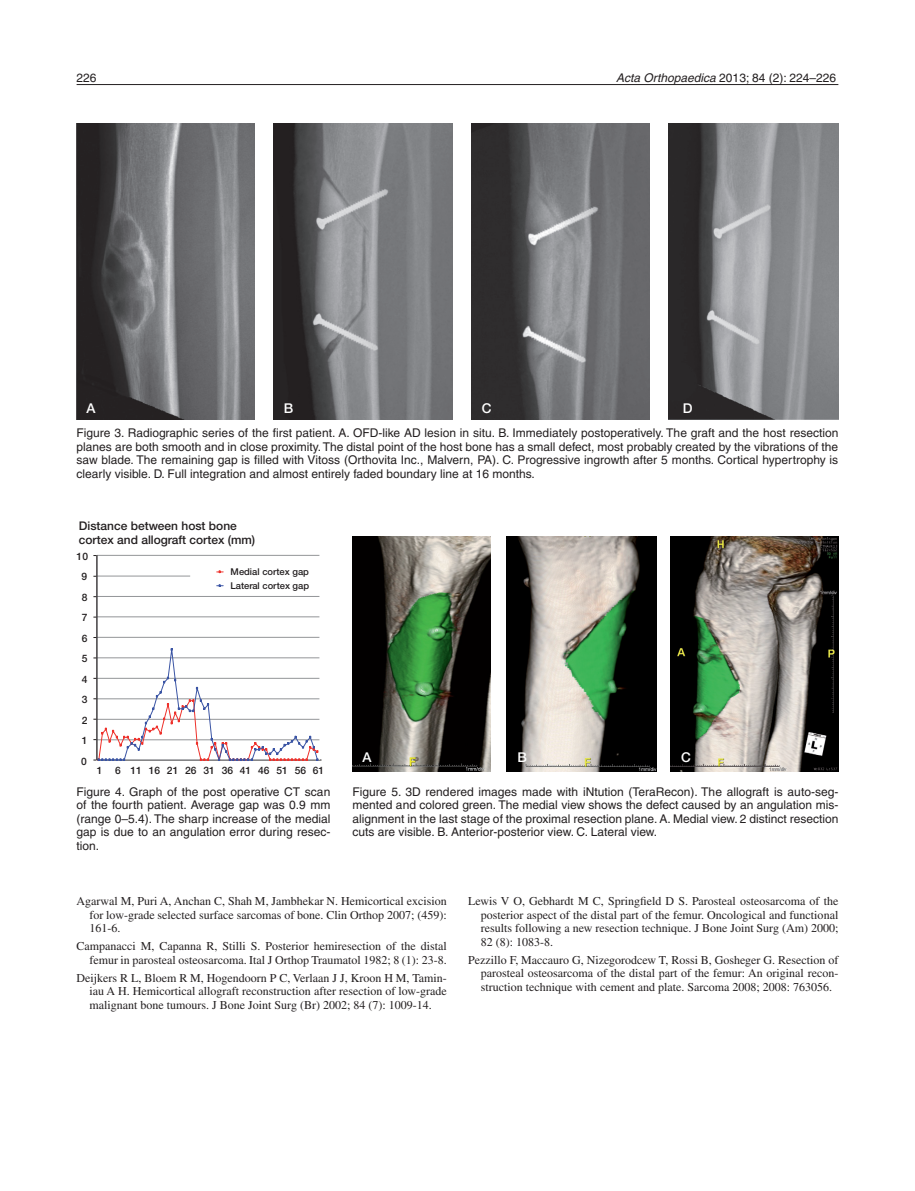
<style>
.page{position:relative;width:915px;height:1191px;background:#fff}
.page>*{position:absolute;margin:0;border:0;box-sizing:border-box;transform-origin:0 0}
.t1{font:500 13.5px "Helvetica Neue LTW1 G";color:#fff}
.t2{font:12px/13.5px "Helvetica";color:#231f20;text-align:justify}
.t3{font:12px/13.5px "Times";color:#231f20;text-align:justify}
.t4{font:500 12px/14.4px "Helvetica Neue LTW1 G";color:#231f20}
.t5{font:500 10.2px "Helvetica Neue LTW1 G";color:#231f20}
.t6{font:500 9.45px/14px "Helvetica Neue LTW1 G";color:#231f20}
.s1{font-style:italic}
</style>
<div class="page">
<hr style="left:77px;top:84px;width:761px;height:1px;background:#231f20">
<img style="left:77px;top:124px;width:177px;height:295px">
<img style="left:471px;top:124px;width:178px;height:295px">
<img style="left:273px;top:124px;width:179px;height:295px">
<img style="left:668px;top:124px;width:170px;height:295px">
<img style="left:352px;top:537px;width:138px;height:235px">
<img style="left:506px;top:537px;width:150px;height:234px">
<img style="left:670px;top:537px;width:168px;height:234px">
<hr style="left:97px;top:759px;width:224px;height:1px;background:#231f20">
<hr style="left:97px;top:637px;width:222px;height:1px;background:#939598">
<hr style="left:97px;top:657px;width:222px;height:1px;background:#939598">
<hr style="left:97px;top:678px;width:222px;height:1px;background:#939598">
<hr style="left:97px;top:698px;width:222px;height:1px;background:#939598">
<hr style="left:97px;top:719px;width:222px;height:1px;background:#939598">
<hr style="left:97px;top:739px;width:222px;height:1px;background:#939598">
<hr style="left:97px;top:616px;width:222px;height:1px;background:#939598">
<hr style="left:97px;top:596px;width:222px;height:1px;background:#939598">
<hr style="left:97px;top:576px;width:93px;height:1px;background:#939598">
<hr style="left:97px;top:555px;width:222px;height:1px;background:#939598">
<hr style="left:97px;top:759px;width:222px;height:1px;background:#7d7e83">
<svg style="left:217px;top:570px;width:6px;height:3px"></svg>
<hr style="left:97px;top:555px;width:1px;height:205px;background:#231f20">
<svg style="left:93px;top:648px;width:225px;height:113px"></svg>
<p class="t2" style="left:77px;top:71px;width:22px">226</p>
<p class="t2" style="left:615px;top:71px;width:222px"><span class="s1">Acta Orthopaedica</span> 2013; 84 (2): 224–226</p>
<p class="t1" style="left:87px;top:400px;width:11px">A</p>
<p class="t1" style="left:283px;top:400px;width:11px">B</p>
<p class="t1" style="left:481px;top:400px;width:11px">C</p>
<p class="t1" style="left:682px;top:400px;width:11px">D</p>
<p class="t2" style="left:77px;top:426px;width:763px">Figure 3. Radiographic series of the first patient. A. OFD-like AD lesion in situ. B. Immediately postoperatively. The graft and the host resection planes are both smooth and in close proximity. The distal point of the host bone has a small defect, most probably created by the vibrations of the saw blade. The remaining gap is filled with Vitoss (Orthovita Inc., Malvern, PA). C. Progressive ingrowth after 5 months. Cortical hypertrophy is clearly visible. D. Full integration and almost entirely faded boundary line at 16 months.</p>
<p class="t4" style="left:79px;top:518px;width:178px">Distance between host bone cortex and allograft cortex (mm)</p>
<p class="t5" style="left:77px;top:550px;width:13px">10</p>
<p class="t5" style="left:81px;top:570px;width:7px">9</p>
<p class="t5" style="left:82px;top:591px;width:7px">8</p>
<p class="t5" style="left:82px;top:611px;width:7px">7</p>
<p class="t5" style="left:82px;top:632px;width:7px">6</p>
<p class="t5" style="left:82px;top:652px;width:7px">5</p>
<p class="t5" style="left:82px;top:673px;width:7px">4</p>
<p class="t5" style="left:82px;top:693px;width:7px">3</p>
<p class="t5" style="left:82px;top:714px;width:7px">2</p>
<p class="t5" style="left:82px;top:734px;width:7px">1</p>
<p class="t5" style="left:81px;top:755px;width:7px">0</p>
<p class="t6" style="left:230px;top:564px;width:80px">Medial cortex gap<br>Lateral cortex gap</p>
<p class="t5" style="left:97px;top:764px;width:229px">1 6 1116212631364146515661</p>
<p class="t2" style="left:77px;top:784px;width:255px">Figure 4. Graph of the post operative CT scan of the fourth patient. Average gap was 0.9 mm (range 0–5.4). The sharp increase of the medial gap is due to an angulation error during resec&shy;tion.</p>
<p class="t1" style="left:362px;top:749px;width:11px">A</p>
<p class="t1" style="left:517px;top:749px;width:11px">B</p>
<p class="t1" style="left:681px;top:749px;width:11px">C</p>
<p class="t2" style="left:352px;top:784px;width:487px">Figure 5. 3D rendered images made with iNtution (TeraRecon). The allograft is auto-seg&shy;mented and colored green. The medial view shows the defect caused by an angulation mis&shy;alignment in the last stage of the proximal resection plane. A. Medial view. 2 distinct resection cuts are visible. B. Anterior-posterior view. C. Lateral view.</p>
<p class="t3" style="left:89px;top:894px;width:359px;text-indent:-13px">Agarwal M, Puri A, Anchan C, Shah M, Jambhekar N. Hemicortical excision for low-grade selected surface sarcomas of bone. Clin Orthop 2007; (459):<br>161-6.</p>
<p class="t3" style="left:77px;top:939px;width:371px;text-align:right">Campanacci M, Capanna R, Stilli S. Posterior hemiresection of the distal femur in parosteal osteosarcoma. Ital J Orthop Traumatol 1982; 8 (1): 23-8.</p>
<p class="t3" style="left:89px;top:970px;width:359px;text-indent:-13px">Deijkers R L, Bloem R M, Hogendoorn P C, Verlaan J J, Kroon H M, Tamin&shy;iau A H. Hemicortical allograft reconstruction after resection of low-grade malignant bone tumours. J Bone Joint Surg (Br) 2002; 84 (7): 1009-14.</p>
<p class="t3" style="left:480px;top:894px;width:359px;text-indent:-13px">Lewis V O, Gebhardt M C, Springfield D S. Parosteal osteosarcoma of the posterior aspect of the distal part of the femur. Oncological and functional results following a new resection technique. J Bone Joint Surg (Am) 2000; 82 (8): 1083-8.</p>
<p class="t3" style="left:480px;top:953px;width:359px;text-indent:-13px">Pezzillo F, Maccauro G, Nizegorodcew T, Rossi B, Gosheger G. Resection of parosteal osteosarcoma of the distal part of the femur: An original recon&shy;struction technique with cement and plate. Sarcoma 2008; 2008: 763056.</p>
</div>
